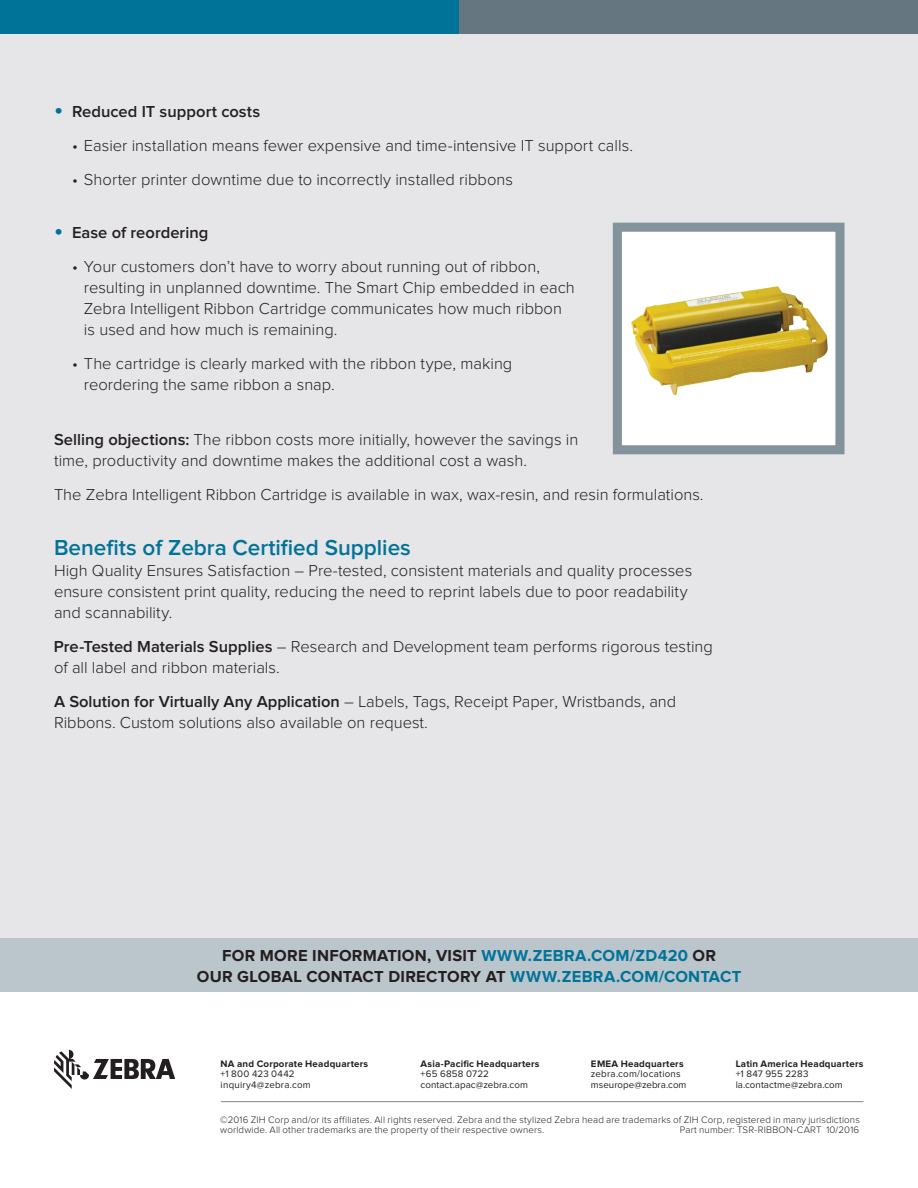
<style>
.page{position:relative;width:918px;height:1188px;background:#fff}
.page>*{position:absolute;margin:0;border:0;box-sizing:border-box;transform-origin:0 0}
.Intro_Body_Copy{font:600 22.5px "Proxima Nova";color:#007398}
.Intro_Body_Copy-2{font:300 16.5px/21px "Proxima Nova";color:#231f20}
.Call_to_Action{font:700 16.5px/21px "Proxima Nova";letter-spacing:.015em;color:#231f20;text-align:center}
.Intro_Body_Copy-3{font:600 16.5px "Proxima Nova";color:#231f20}
.Legal_5-column{font:300 9.75px/10.5px "Proxima Nova";letter-spacing:.015em;color:#231f20}
.t1{font:700 9.75px "Proxima Nova";letter-spacing:.02em;color:#231f20}
.t2{font:9.75px "Proxima Nova";letter-spacing:.005em;color:#231f20}
.t3{font:9.75px "Proxima Nova";letter-spacing:.025em;color:#231f20}
.s1{font-size:25.5px;color:#007398}
.s2{font-weight:600}
.s3{color:#007398}
</style>
<div class="page">
<div style="left:0;top:2px;width:918px;height:966px;background:#e6e5e7"></div>
<div style="left:0;top:0;width:466px;height:34px;background:#007398"></div>
<div style="left:459px;top:0;width:459px;height:34px;background:#657680"></div>
<div style="left:0;top:938px;width:918px;height:54px;background:#bbc5cc"></div>
<div style="left:613px;top:223px;width:231px;height:231px;background:#fff;border:9px solid #83939c"></div>
<img style="left:620px;top:264px;width:221px;height:142px">
<hr style="left:221px;top:1101px;width:642px;height:1px;background:#7e868d">
<svg style="left:54px;top:1050px;width:121px;height:39px"></svg>
<p class="Intro_Body_Copy-3" style="left:54px;top:104px;width:208px"><span class="s1">•</span> Reduced IT support costs</p>
<p class="Intro_Body_Copy-2" style="left:72px;top:136px;width:563px">• Easier installation means fewer expensive and time-intensive IT support calls.</p>
<p class="Intro_Body_Copy-2" style="left:72px;top:170px;width:443px">• Shorter printer downtime due to incorrectly installed ribbons</p>
<p class="Intro_Body_Copy-3" style="left:54px;top:225px;width:156px"><span class="s1">•</span> Ease of reordering</p>
<p class="Intro_Body_Copy-2" style="left:84px;top:256px;width:492px;text-indent:-12px">• Your customers don’t have to worry about running out of ribbon, resulting in unplanned downtime. The Smart Chip embedded in each Zebra Intelligent Ribbon Cartridge communicates how much ribbon is used and how much is remaining.</p>
<p class="Intro_Body_Copy-2" style="left:84px;top:353px;width:430px;text-indent:-12px">• The cartridge is clearly marked with the ribbon type, making reordering the same ribbon a snap.</p>
<p class="Intro_Body_Copy-2" style="left:54px;top:429px;width:526px"><span class="s2">Selling objections:</span> The ribbon costs more initially, however the savings in time, productivity and downtime makes the additional cost a wash.</p>
<p class="Intro_Body_Copy-2" style="left:54px;top:484px;width:651px">The Zebra Intelligent Ribbon Cartridge is available in wax, wax-resin, and resin formulations.</p>
<p class="Intro_Body_Copy" style="left:54px;top:537px;width:358px">Benefits of Zebra Certified Supplies</p>
<p class="Intro_Body_Copy-2" style="left:54px;top:561px;width:640px">High Quality Ensures Satisfaction – Pre-tested, consistent materials and quality processes ensure consistent print quality, reducing the need to reprint labels due to poor readability and scannability.</p>
<p class="Intro_Body_Copy-2" style="left:54px;top:637px;width:660px"><span class="s2">Pre-Tested Materials Supplies</span> – Research and Development team performs rigorous testing of all label and ribbon materials.</p>
<p class="Intro_Body_Copy-2" style="left:54px;top:692px;width:624px"><span class="s2">A Solution for Virtually Any Application</span> – Labels, Tags, Receipt Paper, Wristbands, and<br>Ribbons. Custom solutions also available on request.</p>
<p class="Call_to_Action" style="left:197px;top:946px;width:546px">FOR MORE INFORMATION, VISIT <span class="s3">WWW.ZEBRA.COM/ZD420</span> OR<br>OUR GLOBAL CONTACT DIRECTORY AT <span class="s3">WWW.ZEBRA.COM/CONTACT</span></p>
<p class="t1" style="left:221px;top:1059px;width:149px">NA and Corporate Headquarters</p>
<p class="t3" style="left:221px;top:1069px;width:75px">+1 800 423 0442</p>
<p class="t3" style="left:221px;top:1080px;width:92px">inquiry4@zebra.com</p>
<p class="t1" style="left:421px;top:1059px;width:120px">Asia-Pacific Headquarters</p>
<p class="t2" style="left:421px;top:1069px;width:70px">+65 6858 0722</p>
<p class="t2" style="left:421px;top:1080px;width:109px">contact.apac@zebra.com</p>
<p class="t1" style="left:591px;top:1059px;width:94px">EMEA Headquarters</p>
<p class="t3" style="left:591px;top:1069px;width:91px">zebra.com/locations</p>
<p class="t2" style="left:591px;top:1080px;width:97px">mseurope@zebra.com</p>
<p class="t1" style="left:736px;top:1059px;width:129px">Latin America Headquarters</p>
<p class="t2" style="left:736px;top:1069px;width:74px">+1 847 955 2283</p>
<p class="t2" style="left:736px;top:1080px;width:109px">la.contactme@zebra.com</p>
<p class="Legal_5-column" style="left:220px;top:1115px;width:641px">©2016 ZIH Corp and/or its affiliates. All rights reserved. Zebra and the stylized Zebra head are trademarks of ZIH Corp, registered in many jurisdictions worldwide. All other trademarks are the property of their respective owners.</p>
<p class="Legal_5-column" style="left:680px;top:1125px;width:181px">Part number: TSR-RIBBON-CART 10/2016</p>
</div>
